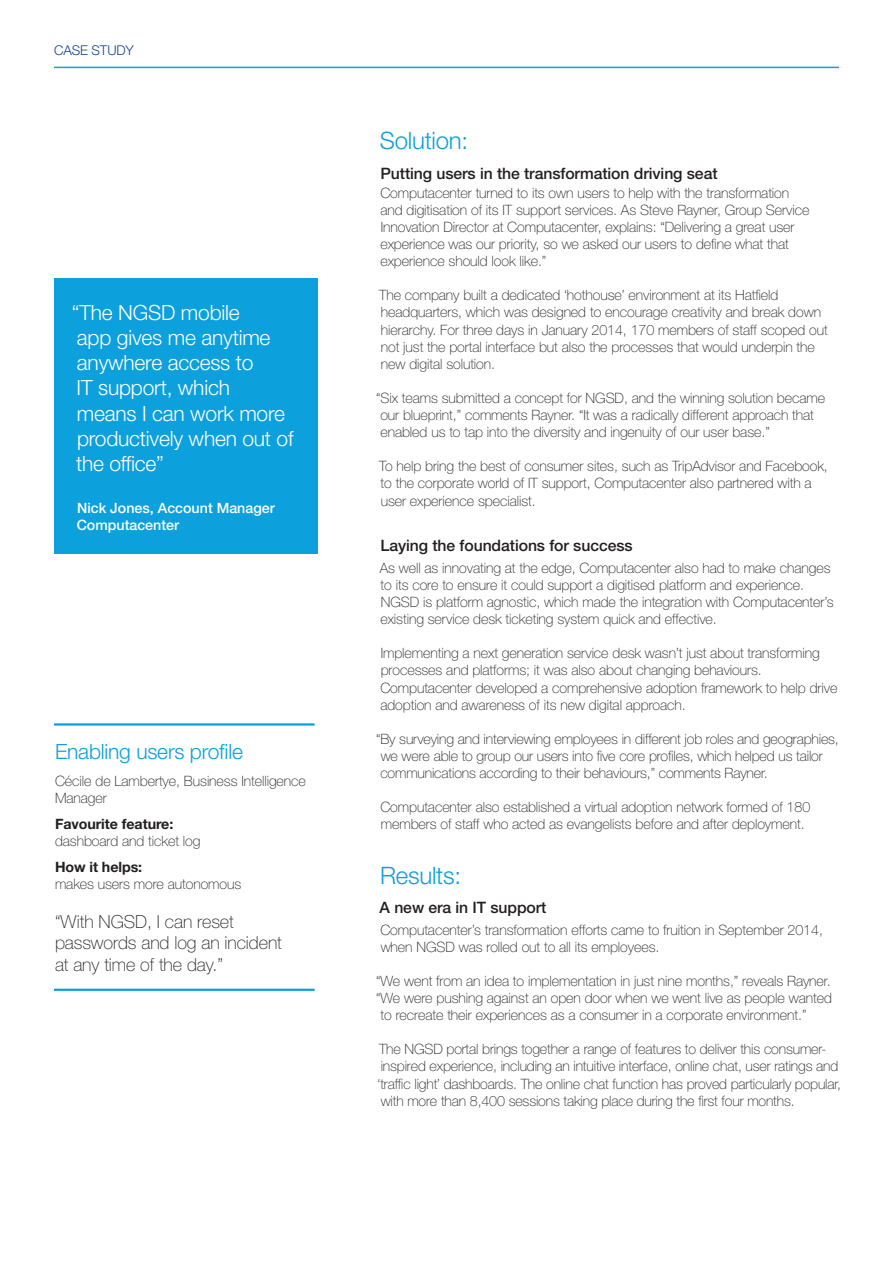
<style>
.page{position:relative;width:893px;height:1263px;background:#fff}
.page>*{position:absolute;margin:0;border:0;box-sizing:border-box;transform-origin:0 0}
.t1{font:300 24px "Helvetica Neue LT Std";letter-spacing:-.01em;color:#0ca0dc}
.t2{font:300 21px/25.2px "Helvetica Neue LT Std";letter-spacing:-.01em;color:#fff}
.t3{font:300 21px "Helvetica Neue LT Std";letter-spacing:-.01em;color:#0ca0dc}
.t4{font:100 18px/21.6px "Helvetica Neue LT Std";letter-spacing:-.005em;color:#231f20}
.t5{font:500 15.75px "Helvetica Neue LT Std";letter-spacing:-.005em;color:#231f20}
.t6{font:100 14.25px/17.1px "Helvetica Neue LT Std";letter-spacing:-.005em;color:#231f20}
.t7{font:500 14.25px/17.1px "Helvetica Neue LT Std";color:#fff}
.t8{font:700 14.25px "Helvetica Neue LT Std";letter-spacing:-.005em;color:#231f20}
.t9{font:300 13.5px "Helvetica Neue LT Std";letter-spacing:-.01em;color:#17468e}
</style>
<div class="page">
<hr style="left:54px;top:67px;width:785px;height:1px;background:#0ca0dc">
<div style="left:54px;top:279px;width:264px;height:275px;background:#0ca0dc"></div>
<hr style="left:54px;top:723px;width:261px;height:3px;background:#0ca0dc">
<hr style="left:54px;top:989px;width:261px;height:2px;background:#0ca0dc">
<p class="t9" style="left:54px;top:42px;width:81px">CASE STUDY</p>
<h2 class="t2" style="left:72px;top:299px;width:223px">“The NGSD mobile<br>app gives me anytime anywhere access to<br>IT support, which<br>means I can work more productively when out of the office”</h2>
<p class="t7" style="left:77px;top:499px;width:200px">Nick Jones, Account Manager<br>Computacenter</p>
<h2 class="t3" style="left:55px;top:738px;width:189px">Enabling users profile</h2>
<p class="t6" style="left:55px;top:773px;width:252px">Cécile de Lambertye, Business Intelligence<br>Manager</p>
<p class="t8" style="left:55px;top:815px;width:120px">Favourite feature:</p>
<p class="t6" style="left:55px;top:832px;width:147px">dashboard and ticket log</p>
<p class="t8" style="left:55px;top:858px;width:89px">How it helps:</p>
<p class="t6" style="left:55px;top:875px;width:188px">makes users more autonomous</p>
<p class="t4" style="left:55px;top:910px;width:228px">“With NGSD, I can reset passwords and log an incident at any time of the day.”</p>
<h1 class="t1" style="left:380px;top:126px;width:90px">Solution:</h1>
<p class="t5" style="left:380px;top:163px;width:339px">Putting users in the transformation driving seat</p>
<p class="t6" style="left:380px;top:184px;width:431px">Computacenter turned to its own users to help with the transformation and digitisation of its IT support services. As Steve Rayner, Group Service Innovation Director at Computacenter, explains: “Delivering a great user experience was our priority, so we asked our users to define what that experience should look like.”</p>
<p class="t6" style="left:379px;top:287px;width:450px">The company built a dedicated ‘hothouse’ environment at its Hatfield headquarters, which was designed to encourage creativity and break down hierarchy. For three days in January 2014, 170 members of staff scoped out not just the portal interface but also the processes that would underpin the new digital solution.</p>
<p class="t6" style="left:376px;top:389px;width:451px">“Six teams submitted a concept for NGSD, and the winning solution became our blueprint,” comments Rayner. “It was a radically different approach that enabled us to tap into the diversity and ingenuity of our user base.”</p>
<p class="t6" style="left:379px;top:458px;width:450px">To help bring the best of consumer sites, such as TripAdvisor and Facebook, to the corporate world of IT support, Computacenter also partnered with a user experience specialist.</p>
<p class="t5" style="left:380px;top:536px;width:254px">Laying the foundations for success</p>
<p class="t6" style="left:380px;top:559px;width:455px">As well as innovating at the edge, Computacenter also had to make changes to its core to ensure it could support a digitised platform and experience.<br>NGSD is platform agnostic, which made the integration with Computacenter’s existing service desk ticketing system quick and effective.</p>
<p class="t6" style="left:380px;top:645px;width:459px">Implementing a next generation service desk wasn’t just about transforming processes and platforms; it was also about changing behaviours.<br>Computacenter developed a comprehensive adoption framework to help drive adoption and awareness of its new digital approach.</p>
<p class="t6" style="left:376px;top:730px;width:464px">“By surveying and interviewing employees in different job roles and geographies, we were able to group our users into five core profiles, which helped us tailor communications according to their behaviours,” comments Rayner.</p>
<p class="t6" style="left:380px;top:799px;width:431px">Computacenter also established a virtual adoption network formed of 180 members of staff who acted as evangelists before and after deployment.</p>
<h1 class="t1" style="left:380px;top:860px;width:82px">Results:</h1>
<p class="t5" style="left:380px;top:898px;width:168px">A new era in IT support</p>
<p class="t6" style="left:380px;top:921px;width:444px">Computacenter’s transformation efforts came to fruition in September 2014, when NGSD was rolled out to all its employees.</p>
<p class="t6" style="left:376px;top:972px;width:456px">“We went from an idea to implementation in just nine months,” reveals Rayner.</p>
<p class="t6" style="left:376px;top:989px;width:457px">“We were pushing against an open door when we went live as people wanted</p>
<p class="t6" style="left:381px;top:1006px;width:427px">to recreate their experiences as a consumer in a corporate environment.”</p>
<p class="t6" style="left:378px;top:1041px;width:465px">The NGSD portal brings together a range of features to deliver this consumer&shy;inspired experience, including an intuitive interface, online chat, user ratings and ‘traffic light’ dashboards. The online chat function has proved particularly popular, with more than 8,400 sessions taking place during the first four months.</p>
</div>
